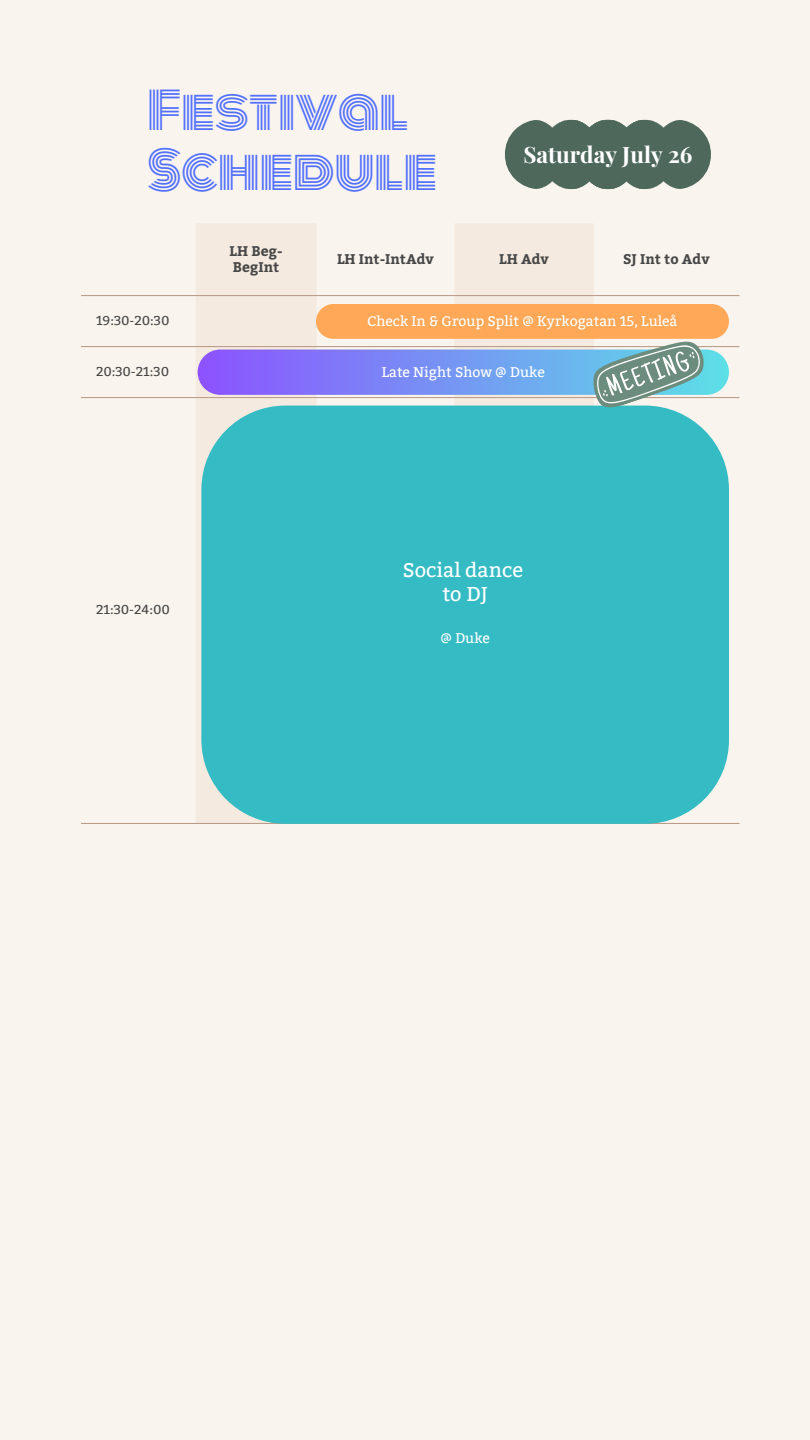
<style>
.page{position:relative;width:810px;height:1440px;background:#faf4ee}
.page>*{position:absolute;margin:0;border:0;box-sizing:border-box;transform-origin:0 0}
.t1{font:50px/60px "Monoton";color:#5271ff}
.t2{font:700 22.5px "Playfair Display";color:#fff}
.t3{font:20px/23.2px "Bitter";color:#fff;text-align:center}
.t4{font:14px "Bitter";color:#fff}
.t5{font:700 14px/16.5px "Bitter";color:#474747}
.t6{font:13px "Bitter";color:#474747}
</style>
<div class="page">
<svg style="left:196px;top:224px;width:398px;height:599px;fill:#f4eae0"></svg>
<hr style="left:81px;top:295px;width:658px;height:1px;background:#bc9c88">
<hr style="left:81px;top:346px;width:658px;height:1px;background:#bc9c88">
<hr style="left:81px;top:397px;width:658px;height:1px;background:#bc9c88">
<hr style="left:81px;top:823px;width:658px;height:1px;background:#bc9c88">
<svg style="left:505px;top:120px;width:206px;height:69px;background:#61796c"></svg>
<div style="left:201px;top:406px;width:528px;height:418px;background:#35bbc4;border-radius:84px"></div>
<svg style="left:198px;top:350px;width:531px;height:45px;background:#8662fc"></svg>
<svg style="left:316px;top:304px;width:413px;height:109px"></svg>
<p class="t1" style="left:147px;top:81px;width:291px">Festival<br>Schedule</p>
<p class="t2" style="left:523px;top:139px;width:171px">Saturday July 26</p>
<p class="t6" style="left:96px;top:313px;width:75px">19:30-20:30</p>
<p class="t6" style="left:96px;top:364px;width:75px">20:30-21:30</p>
<h1 class="t5" style="left:230px;top:242px;width:55px">LH Beg-<br>BegInt</h1>
<p class="t5" style="left:337px;top:250px;width:98px">LH Int-IntAdv</p>
<p class="t5" style="left:499px;top:250px;width:51px">LH Adv</p>
<h2 class="t5" style="left:623px;top:250px;width:88px">SJ Int to Adv</h2>
<p class="t4" style="left:367px;top:313px;width:312px">Check In &amp; Group Split @ Kyrkogatan 15, Luleå</p>
<p class="t4" style="left:382px;top:363px;width:165px">Late Night Show @ Duke</p>
<p class="t6" style="left:96px;top:602px;width:75px">21:30-24:00</p>
<p class="t3" style="left:403px;top:559px;width:122px">Social dance to DJ</p>
<p class="t4" style="left:440px;top:629px;width:51px">@ Duke</p>
</div>
